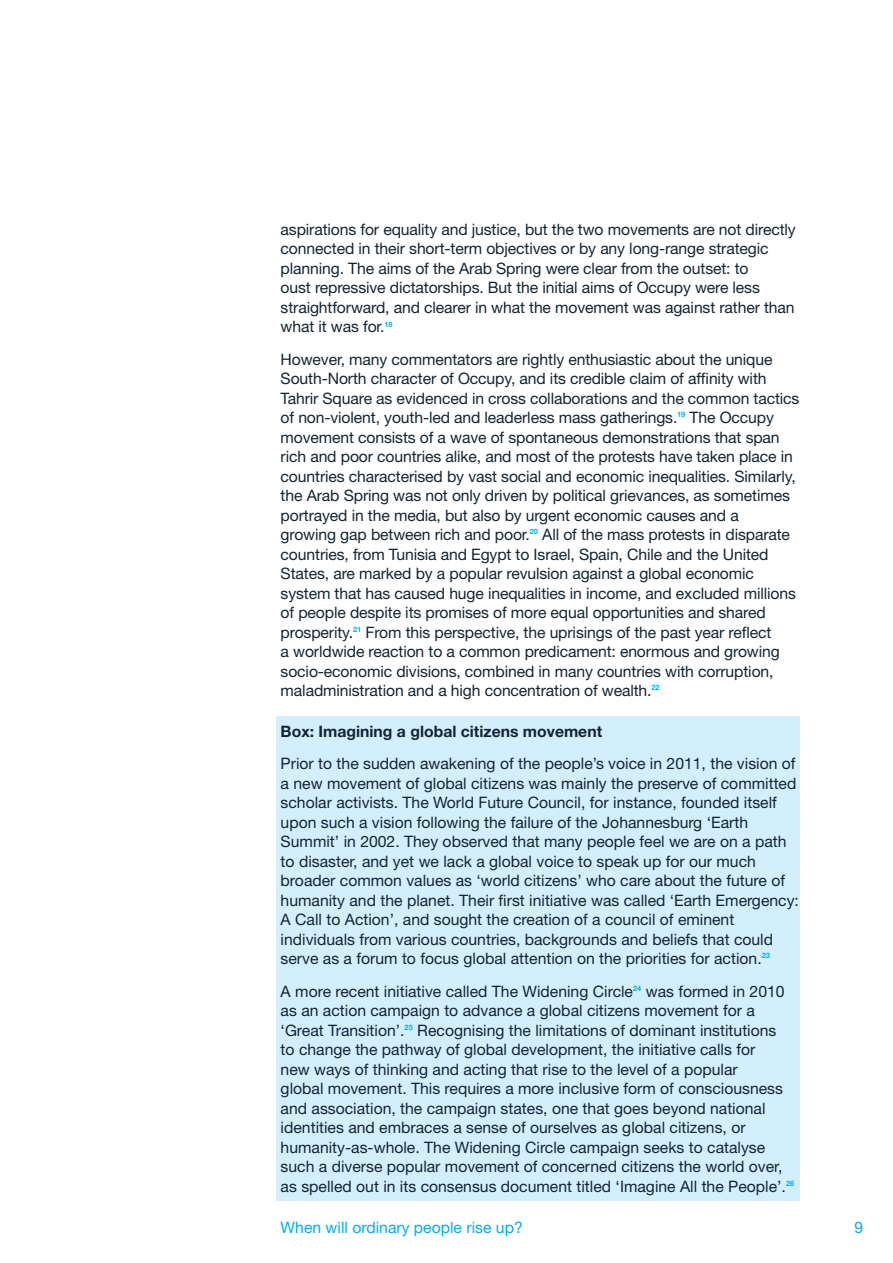
<style>
.page{position:relative;width:893px;height:1263px;background:#fff}
.page>*{position:absolute;margin:0;border:0;box-sizing:border-box;transform-origin:0 0}
.t1{font:15.75px/19.5px "Helvetica Neue";letter-spacing:-.01em;color:#142530}
.t2{font:700 15.75px "Helvetica Neue";color:#142530}
.t3{font:15.75px "Helvetica Neue";color:#00aeef}
</style>
<div class="page">
<div style="left:276px;top:716px;width:523px;height:484px;background:#d4effc"></div>
<p class="t1" style="left:281px;top:219px;width:517px">aspirations for equality and justice, but the two movements are not directly connected in their short-term objectives or by any long-range strategic planning. The aims of the Arab Spring were clear from the outset: to<br>oust repressive dictatorships. But the initial aims of Occupy were less straightforward, and clearer in what the movement was against rather than what it was for.<sup>18</sup></p>
<p class="t1" style="left:281px;top:349px;width:520px">However, many commentators are rightly enthusiastic about the unique South-North character of Occupy, and its credible claim of affinity with Tahrir Square as evidenced in cross collaborations and the common tactics of non-violent, youth-led and leaderless mass gatherings.<sup>19</sup> The Occupy movement consists of a wave of spontaneous demonstrations that span rich and poor countries alike, and most of the protests have taken place in countries characterised by vast social and economic inequalities. Similarly, the Arab Spring was not only driven by political grievances, as sometimes portrayed in the media, but also by urgent economic causes and a<br>growing gap between rich and poor.<sup>20</sup> All of the mass protests in disparate countries, from Tunisia and Egypt to Israel, Spain, Chile and the United States, are marked by a popular revulsion against a global economic system that has caused huge inequalities in income, and excluded millions of people despite its promises of more equal opportunities and shared prosperity.<sup>21</sup> From this perspective, the uprisings of the past year reflect<br>a worldwide reaction to a common predicament: enormous and growing socio-economic divisions, combined in many countries with corruption, maladministration and a high concentration of wealth.<sup>22</sup></p>
<p class="t2" style="left:281px;top:722px;width:323px">Box: Imagining a global citizens movement</p>
<p class="t1" style="left:281px;top:754px;width:520px">Prior to the sudden awakening of the people’s voice in 2011, the vision of a new movement of global citizens was mainly the preserve of committed scholar activists. The World Future Council, for instance, founded itself upon such a vision following the failure of the Johannesburg ‘Earth Summit’ in 2002. They observed that many people feel we are on a path to disaster, and yet we lack a global voice to speak up for our much broader common values as ‘world citizens’ who care about the future of humanity and the planet. Their first initiative was called ‘Earth Emergency:<br>A Call to Action’, and sought the creation of a council of eminent individuals from various countries, backgrounds and beliefs that could serve as a forum to focus global attention on the priorities for action.<sup>23</sup></p>
<p class="t1" style="left:281px;top:981px;width:515px">A more recent initiative called The Widening Circle<sup>24</sup> was formed in 2010 as an action campaign to advance a global citizens movement for a ‘Great Transition’.<sup>25</sup> Recognising the limitations of dominant institutions to change the pathway of global development, the initiative calls for<br>new ways of thinking and acting that rise to the level of a popular<br>global movement. This requires a more inclusive form of consciousness and association, the campaign states, one that goes beyond national identities and embraces a sense of ourselves as global citizens, or humanity-as-whole. The Widening Circle campaign seeks to catalyse such a diverse popular movement of concerned citizens the world over, as spelled out in its consensus document titled ‘Imagine All the People’.<sup>26</sup></p>
<p class="t3" style="left:281px;top:1218px;width:244px">When will ordinary people rise up?</p>
<p class="t3" style="left:854px;top:1218px;width:10px">9</p>
</div>
